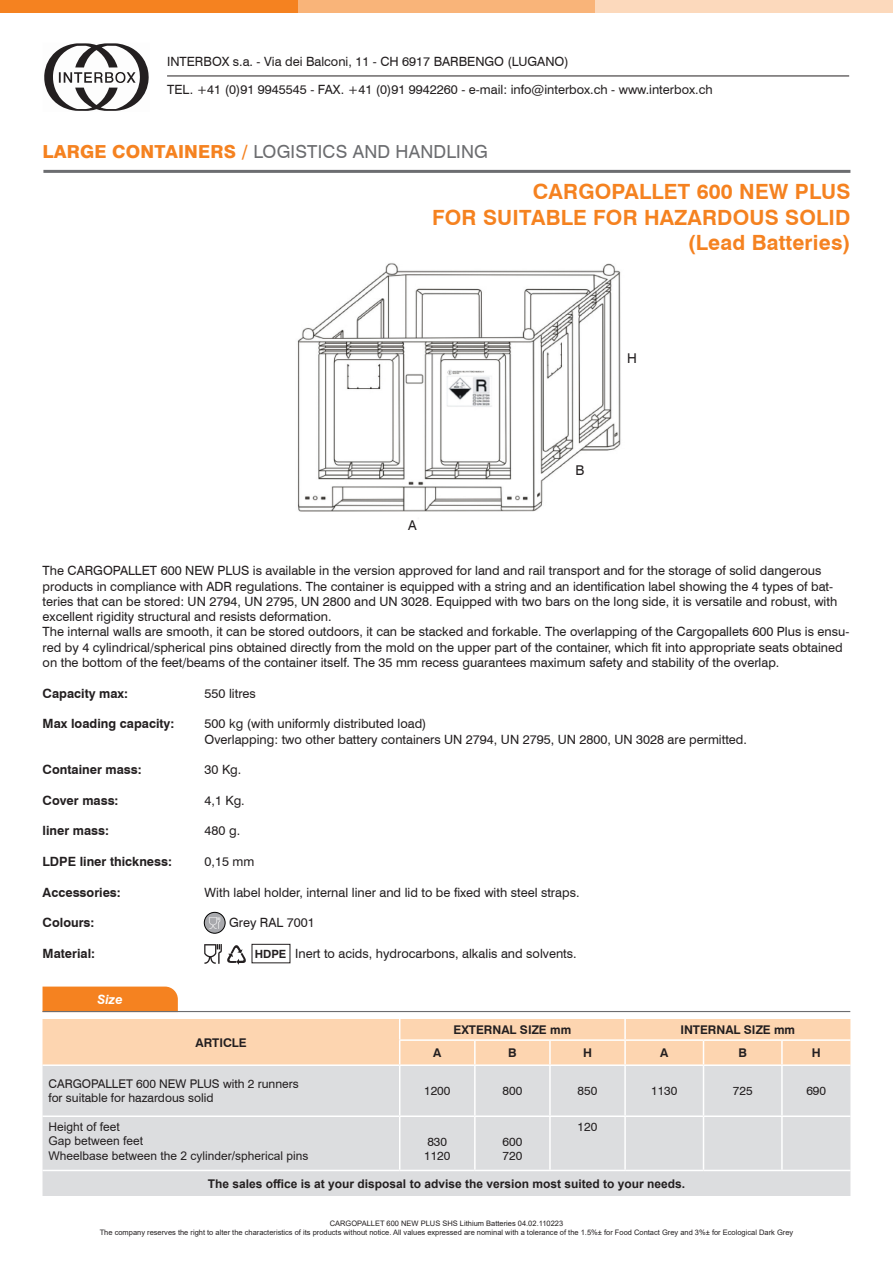
<style>
.page{position:relative;width:893px;height:1263px;background:#fff}
.page>*{position:absolute;margin:0;border:0;box-sizing:border-box;transform-origin:0 0}
.t1{font:700 21px/25.2px "Swiss 721 BT";letter-spacing:.01em;color:#f58220;text-align:right}
.t2{font:18px "Swiss 721 BT";letter-spacing:.01em;color:#6c6d70}
.t3{font:13.5px "Swiss 721 BT";color:#231f20}
.t4{font:12.75px/15.3px "Swiss 721 BT";color:#231f20}
.t5{font:700 12.75px "Swiss 721 BT";color:#231f20}
.t6{font:italic 700 12.75px "Swiss 721 BT";color:#fff}
.t7{font:12px/14.4px "Swiss 721 BT";color:#231f20}
.t8{font:700 12px "Arial";color:#231f20}
.t9{font:12px/14.4px "Arial";color:#231f20}
.t10{font:700 12px "Swiss 721 BT";color:#231f20}
.t11{font:7.5px/9px "Arial";color:#231f20;text-align:center}
.s1{font-weight:800;color:#f58220}
.s2{font-weight:700;font-size:11.25px}
</style>
<div class="page">
<div style="left:0;top:0;width:298px;height:13px;background:#f58220"></div>
<div style="left:298px;top:0;width:297px;height:13px;background:#f9b479"></div>
<div style="left:595px;top:0;width:298px;height:13px;background:#fcd9bc"></div>
<img style="left:297px;top:263px;width:324px;height:249px">
<hr style="left:43px;top:170px;width:807px;height:3px;background:#6c6d70">
<div style="left:43px;top:1066px;width:807px;height:130px;background:#dcdddf"></div>
<hr style="left:43px;top:1170px;width:357px;height:1px;background:#fff">
<hr style="left:43px;top:1115px;width:357px;height:2px;background:#fff">
<hr style="left:400px;top:1115px;width:75px;height:2px;background:#fff">
<hr style="left:475px;top:1115px;width:75px;height:2px;background:#fff">
<hr style="left:550px;top:1115px;width:75px;height:2px;background:#fff">
<hr style="left:625px;top:1115px;width:78px;height:2px;background:#fff">
<hr style="left:703px;top:1115px;width:79px;height:2px;background:#fff">
<hr style="left:782px;top:1115px;width:68px;height:2px;background:#fff">
<hr style="left:399px;top:1066px;width:1px;height:49px;background:#fff">
<hr style="left:399px;top:1117px;width:1px;height:53px;background:#fff">
<hr style="left:400px;top:1170px;width:75px;height:1px;background:#fff">
<hr style="left:474px;top:1066px;width:2px;height:49px;background:#fff">
<hr style="left:474px;top:1117px;width:2px;height:53px;background:#fff">
<hr style="left:475px;top:1170px;width:75px;height:1px;background:#fff">
<hr style="left:549px;top:1066px;width:2px;height:49px;background:#fff">
<hr style="left:549px;top:1117px;width:2px;height:53px;background:#fff">
<hr style="left:550px;top:1170px;width:75px;height:1px;background:#fff">
<hr style="left:624px;top:1066px;width:2px;height:49px;background:#fff">
<hr style="left:624px;top:1117px;width:2px;height:53px;background:#fff">
<hr style="left:625px;top:1170px;width:78px;height:1px;background:#fff">
<hr style="left:703px;top:1066px;width:1px;height:49px;background:#fff">
<hr style="left:703px;top:1117px;width:1px;height:53px;background:#fff">
<hr style="left:703px;top:1170px;width:79px;height:1px;background:#fff">
<hr style="left:781px;top:1066px;width:2px;height:49px;background:#fff">
<hr style="left:781px;top:1117px;width:2px;height:53px;background:#fff">
<hr style="left:782px;top:1170px;width:68px;height:1px;background:#fff">
<div style="left:43px;top:1019px;width:807px;height:46px;background:#fdd5b0"></div>
<hr style="left:625px;top:1064px;width:78px;height:2px;background:#fff">
<div style="left:43px;top:986px;width:135px;height:25px;background:#f58220"></div>
<hr style="left:43px;top:1011px;width:807px;height:1px;background:#6c6d70">
<div style="left:204px;top:912px;width:21px;height:21px;background:#a8a9ad;border-radius:50%"></div>
<div style="left:204px;top:912px;width:21px;height:21px;border:1px solid #000;border-radius:50%"></div>
<svg style="left:209px;top:917px;width:11px;height:12px"></svg>
<img style="left:204px;top:944px;width:18px;height:19px">
<img style="left:227px;top:945px;width:19px;height:19px">
<div style="left:252px;top:944px;width:38px;height:19px;border:1px solid #231f20"></div>
<svg style="left:44px;top:43px;width:105px;height:68px"></svg>
<hr style="left:167px;top:76px;width:682px;height:1px;background:#231f20">
<p class="t4" style="left:167px;top:54px;width:403px">INTERBOX s.a. - Via dei Balconi, 11 - CH 6917 BARBENGO (LUGANO)</p>
<p class="t4" style="left:167px;top:82px;width:547px">TEL. +41 (0)91 9945545 - FAX. +41 (0)91 9942260 - e-mail: info@interbox.ch - www.interbox.ch</p>
<h2 class="t2" style="left:43px;top:141px;width:447px"><span class="s1">LARGE CONTAINERS /</span> LOGISTICS AND HANDLING</h2>
<h1 class="t1" style="left:432px;top:179px;width:420px">CARGOPALLET 600 NEW PLUS<br>FOR SUITABLE FOR HAZARDOUS SOLID (Lead Batteries)</h1>
<p class="t3" style="left:408px;top:517px;width:10px">A</p>
<p class="t3" style="left:575px;top:462px;width:10px">B</p>
<p class="t3" style="left:627px;top:350px;width:11px">H</p>
<p class="t4" style="left:43px;top:563px;width:808px">The CARGOPALLET 600 NEW PLUS is available in the version approved for land and rail transport and for the storage of solid dangerous products in compliance with ADR regulations. The container is equipped with a string and an identification label showing the 4 types of bat&shy;teries that can be stored: UN 2794, UN 2795, UN 2800 and UN 3028. Equipped with two bars on the long side, it is versatile and robust, with excellent rigidity structural and resists deformation.<br>The internal walls are smooth, it can be stored outdoors, it can be stacked and forkable. The overlapping of the Cargopallets 600 Plus is ensu&shy;red by 4 cylindrical/spherical pins obtained directly from the mold on the upper part of the container, which fit into appropriate seats obtained on the bottom of the feet/beams of the container itself. The 35 mm recess guarantees maximum safety and stability of the overlap.</p>
<p class="t5" style="left:43px;top:685px;width:87px">Capacity max:</p>
<p class="t4" style="left:205px;top:685px;width:53px">550 litres</p>
<p class="t5" style="left:43px;top:716px;width:133px">Max loading capacity:</p>
<p class="t4" style="left:205px;top:716px;width:544px">500 kg (with uniformly distributed load)<br>Overlapping: two other battery containers UN 2794, UN 2795, UN 2800, UN 3028 are permitted.</p>
<p class="t5" style="left:43px;top:762px;width:101px">Container mass:</p>
<p class="t4" style="left:205px;top:762px;width:38px">30 Kg.</p>
<p class="t5" style="left:43px;top:792px;width:77px">Cover mass:</p>
<p class="t4" style="left:205px;top:792px;width:42px">4,1 Kg.</p>
<p class="t5" style="left:43px;top:823px;width:68px">liner mass:</p>
<p class="t4" style="left:205px;top:823px;width:37px">480 g.</p>
<p class="t5" style="left:43px;top:854px;width:131px">LDPE liner thickness:</p>
<p class="t4" style="left:205px;top:854px;width:51px">0,15 mm</p>
<p class="t5" style="left:43px;top:884px;width:80px">Accessories:</p>
<p class="t4" style="left:205px;top:884px;width:376px">With label holder, internal liner and lid to be fixed with steel straps.</p>
<p class="t5" style="left:43px;top:915px;width:53px">Colours:</p>
<p class="t4" style="left:229px;top:915px;width:87px">Grey RAL 7001</p>
<p class="t5" style="left:43px;top:945px;width:54px">Material:</p>
<p class="t4" style="left:255px;top:945px;width:323px"><span class="s2">HDPE</span> Inert to acids, hydrocarbons, alkalis and solvents.</p>
<p class="t6" style="left:97px;top:992px;width:27px">Size</p>
<p class="t10" style="left:195px;top:1035px;width:53px">ARTICLE</p>
<p class="t10" style="left:454px;top:1022px;width:119px">EXTERNAL SIZE mm</p>
<p class="t10" style="left:680px;top:1022px;width:116px">INTERNAL SIZE mm</p>
<p class="t10" style="left:433px;top:1046px;width:10px">A</p>
<p class="t10" style="left:508px;top:1046px;width:10px">B</p>
<p class="t10" style="left:583px;top:1046px;width:10px">H</p>
<p class="t10" style="left:660px;top:1046px;width:10px">A</p>
<p class="t10" style="left:738px;top:1046px;width:10px">B</p>
<p class="t10" style="left:812px;top:1046px;width:10px">H</p>
<p class="t7" style="left:49px;top:1076px;width:252px">CARGOPALLET 600 NEW PLUS with 2 runners for suitable for hazardous solid</p>
<p class="t7" style="left:424px;top:1084px;width:28px">1200</p>
<p class="t7" style="left:502px;top:1084px;width:21px">800</p>
<p class="t7" style="left:578px;top:1084px;width:21px">850</p>
<p class="t7" style="left:651px;top:1084px;width:28px">1130</p>
<p class="t7" style="left:733px;top:1084px;width:21px">725</p>
<p class="t7" style="left:806px;top:1084px;width:21px">690</p>
<p class="t9" style="left:49px;top:1119px;width:262px">Height of feet<br>Gap between feet<br>Wheelbase between the 2 cylinder/spherical pins</p>
<p class="t7" style="left:578px;top:1120px;width:21px">120</p>
<p class="t7" style="left:424px;top:1134px;width:28px">830<br>1120</p>
<p class="t7" style="left:502px;top:1134px;width:21px">600<br>720</p>
<p class="t8" style="left:208px;top:1175px;width:479px">The sales office is at your disposal to advise the version most suited to your needs.</p>
<p class="t11" style="left:100px;top:1219px;width:695px">CARGOPALLET 600 NEW PLUS SHS Lithium Batteries 04.02.110223<br>The company reserves the right to alter the characteristics of its products without notice. All values expressed are nominal with a tolerance of the 1.5%± for Food Contact Grey and 3%± for Ecological Dark Grey</p>
</div>
